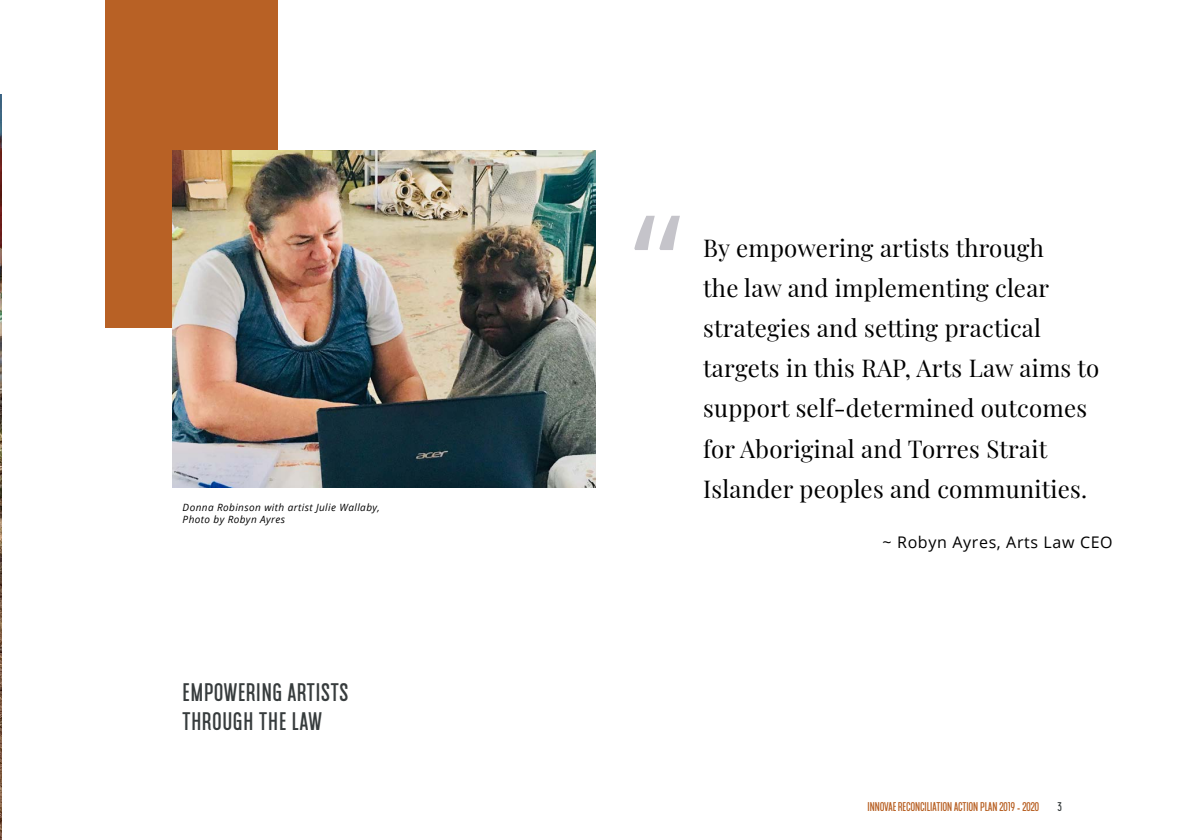
<style>
.page{position:relative;width:1191px;height:840px;background:#fff}
.page>*{position:absolute;margin:0;border:0;box-sizing:border-box;transform-origin:0 0}
.t1{font:140px "Open Sans";color:#c5c4ca}
.t2{font:24px/40px "Playfair Display";letter-spacing:.01em;color:#000}
.t3{font:24px/28.8px "Americana";letter-spacing:.04em;color:#373c3d}
.t4{font:16px "Open Sans";letter-spacing:.04em;color:#000}
.t5{font:12px "Americana";color:#b86125}
.t6{font:12px "Americana";color:#373c3d}
.t7{font:italic 10px/12px "Open Sans";letter-spacing:.04em;color:#000}
</style>
<div class="page">
<img style="left:0;top:94px;width:1px;height:745px">
<div style="left:105px;top:0;width:173px;height:327px;background:#b86125"></div>
<img style="left:173px;top:150px;width:422px;height:336px">
<p class="t7" style="left:183px;top:500px;width:199px">Donna Robinson with artist Julie Wallaby,<br>Photo by Robyn Ayres</p>
<p class="t3" style="left:183px;top:677px;width:167px">EMPOWERING ARTISTS<br>THROUGH THE LAW</p>
<h1 class="t1" style="left:632px;top:169px;width:50px">“</h1>
<p class="t2" style="left:703px;top:226px;width:398px">By empowering artists through<br>the law and implementing clear strategies and setting practical targets in this RAP, Arts Law aims to support self-determined outcomes for Aboriginal and Torres Strait Islander peoples and communities.</p>
<p class="t4" style="left:882px;top:531px;width:232px">~ Robyn Ayres, Arts Law CEO</p>
<p class="t5" style="left:867px;top:799px;width:173px">INNOVAE RECONCILIATION ACTION PLAN 2019 - 2020</p>
<p class="t6" style="left:1057px;top:799px;width:6px">3</p>
</div>
